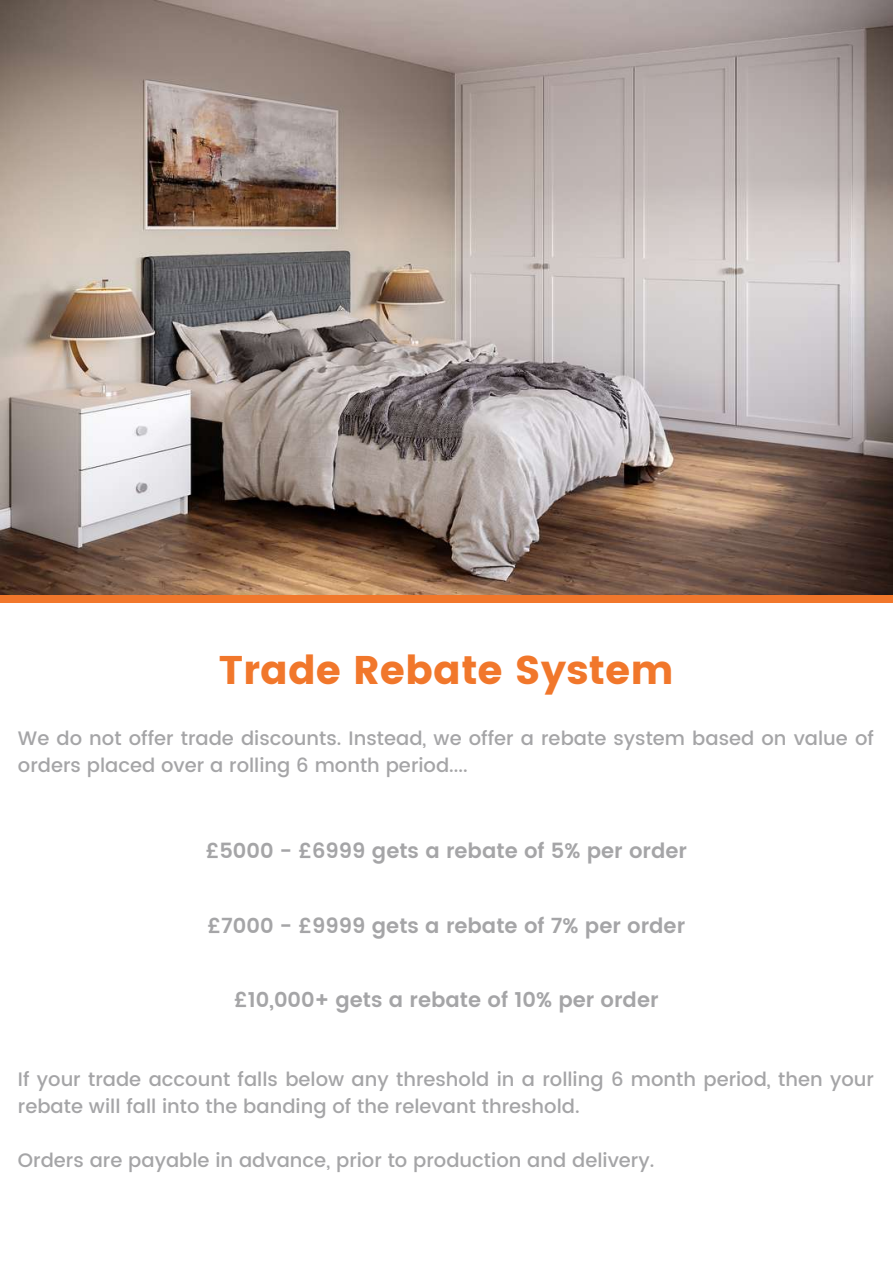
<style>
.page{position:relative;width:893px;height:1264px;background:#fff}
.page>*{position:absolute;margin:0;border:0;box-sizing:border-box;transform-origin:0 0}
.t1{font:39.9px "Poppins";color:#f1772b}
.t2{font:600 21px "Poppins";color:#a5a5a7}
.t3{font:500 19.5px/27px "Poppins";color:#a5a5a7}
</style>
<div class="page">
<div style="left:0;top:586px;width:892px;height:17px;background:#f1772b"></div>
<img style="left:0;top:0;width:892px;height:595px">
<h1 class="t1" style="left:219px;top:646px;width:456px">Trade Rebate System</h1>
<p class="t3" style="left:18px;top:724px;width:857px">We do not offer trade discounts. Instead, we offer a rebate system based on value of orders placed over a rolling 6 month period....</p>
<p class="t2" style="left:206px;top:838px;width:482px">£5000 - £6999 gets a rebate of 5% per order</p>
<p class="t2" style="left:207px;top:913px;width:479px">£7000 - £9999 gets a rebate of 7% per order</p>
<p class="t2" style="left:234px;top:987px;width:426px">£10,000+ gets a rebate of 10% per order</p>
<p class="t3" style="left:18px;top:1065px;width:857px">If your trade account falls below any threshold in a rolling 6 month period, then your rebate will fall into the banding of the relevant threshold.</p>
<p class="t3" style="left:18px;top:1146px;width:638px">Orders are payable in advance, prior to production and delivery.</p>
</div>
